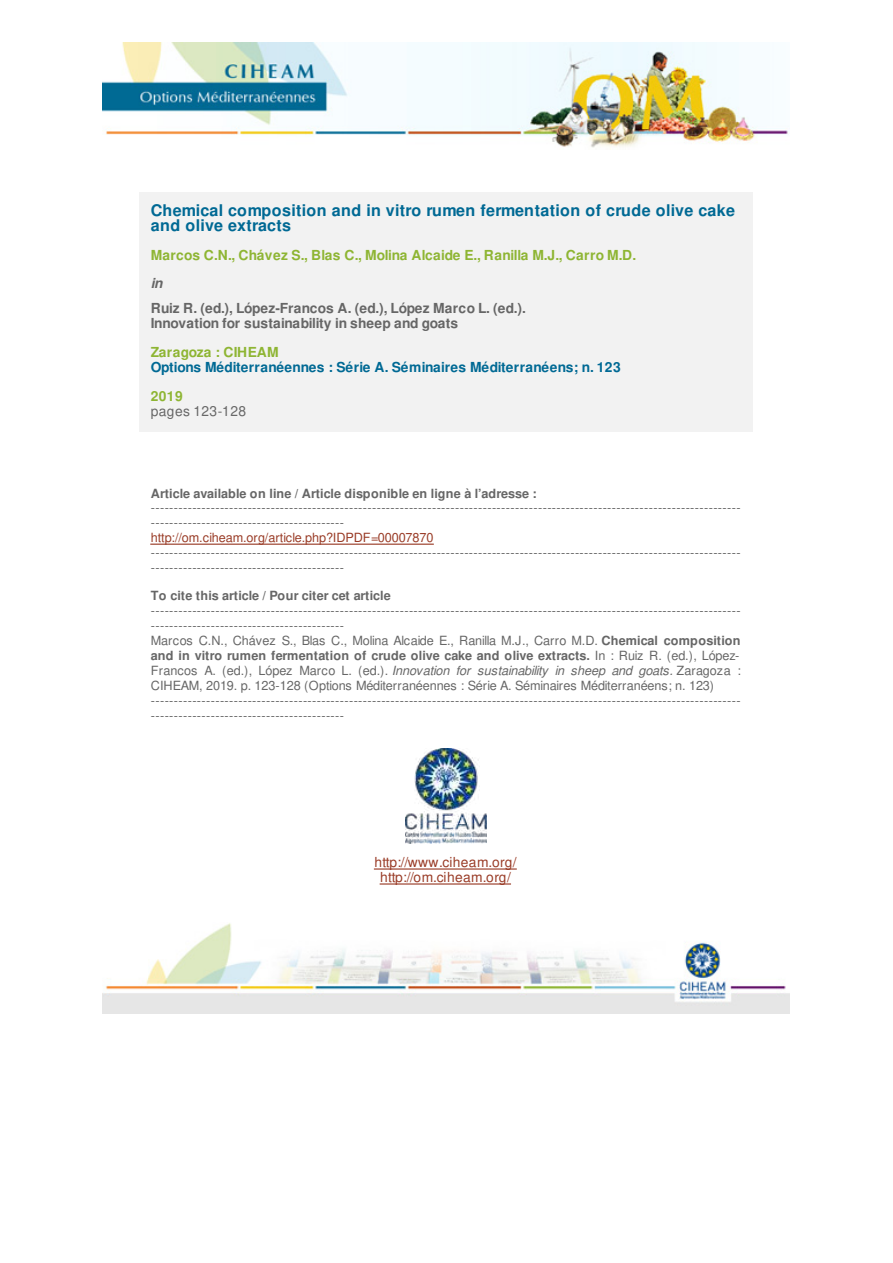
<style>
.page{position:relative;width:893px;height:1263px;background:#fff}
.page>*{position:absolute;margin:0;border:0;box-sizing:border-box;transform-origin:0 0}
.t1{font:700 16.2px/15px "Nimbus Sans";letter-spacing:.015em;color:#006994}
.t2{font:700 13.8px/15px "Nimbus Sans";letter-spacing:-.03em;color:#666}
.t3{font:700 13.8px "Nimbus Sans";letter-spacing:.025em;color:#8eb533}
.t4{font:700 13.8px "Nimbus Sans";color:#006994}
.t5{font:13.8px/15px "Nimbus Sans";letter-spacing:.025em;color:#993b26;text-align:center}
.t6{font:13.8px "Nimbus Sans";letter-spacing:.025em;color:#666}
.t7{font:italic 700 13.8px "Nimbus Sans";color:#666}
.t8{font:12.6px/15px "Nimbus Sans";letter-spacing:-.01em;color:#666}
.t9{font:700 12.6px "Nimbus Sans";letter-spacing:-.005em;color:#666}
.t10{font:12.6px "Nimbus Sans";letter-spacing:-.01em;color:#993b26}
.s1{font-weight:700}
.s2{font-style:italic}
</style>
<div class="page">
<div style="left:139px;top:192px;width:613px;height:240px;background:#f2f2f2"></div>
<img style="left:102px;top:42px;width:686px;height:108px">
<hr style="left:151px;top:544px;width:282px;height:1px;background:#993b26">
<img style="left:405px;top:749px;width:81px;height:94px">
<hr style="left:374px;top:868px;width:142px;height:2px;background:#993b26">
<hr style="left:380px;top:883px;width:130px;height:2px;background:#993b26">
<img style="left:102px;top:923px;width:687px;height:91px">
<p class="t1" style="left:151px;top:205px;width:585px">Chemical composition and in vitro rumen fermentation of crude olive cake and olive extracts</p>
<p class="t3" style="left:151px;top:250px;width:487px">Marcos C.N., Chávez S., Blas C., Molina Alcaide E., Ranilla M.J., Carro M.D.</p>
<p class="t7" style="left:151px;top:275px;width:13px">in</p>
<p class="t2" style="left:151px;top:302px;width:376px">Ruiz R. (ed.), López-Francos A. (ed.), López Marco L. (ed.).<br>Innovation for sustainability in sheep and goats</p>
<p class="t3" style="left:151px;top:347px;width:129px">Zaragoza : CIHEAM</p>
<p class="t4" style="left:151px;top:362px;width:471px">Options Méditerranéennes : Série A. Séminaires Méditerranéens; n. 123</p>
<p class="t3" style="left:151px;top:390px;width:33px">2019</p>
<p class="t6" style="left:151px;top:406px;width:97px">pages 123-128</p>
<p class="t9" style="left:151px;top:488px;width:387px">Article available on line / Article disponible en ligne à l’adresse :</p>
<p class="t8" style="left:151px;top:502px;width:591px">-------------------------------------------------------------------------------------------------------------------------------- ------------------------------------------</p>
<p class="t10" style="left:151px;top:533px;width:284px">http://om.ciheam.org/article.php?IDPDF=00007870</p>
<p class="t8" style="left:151px;top:547px;width:591px">-------------------------------------------------------------------------------------------------------------------------------- ------------------------------------------</p>
<p class="t9" style="left:151px;top:591px;width:241px">To cite this article / Pour citer cet article</p>
<p class="t8" style="left:151px;top:604px;width:591px">-------------------------------------------------------------------------------------------------------------------------------- ------------------------------------------<br>Marcos C.N., Chávez S., Blas C., Molina Alcaide E., Ranilla M.J., Carro M.D. <span class="s1">Chemical composition and in vitro rumen fermentation of crude olive cake and olive extracts.</span> In : Ruiz R. (ed.), López-Francos A. (ed.), López Marco L. (ed.). <span class="s2">Innovation for sustainability in sheep and goats.</span> Zaragoza :<br>CIHEAM, 2019. p. 123-128 (Options Méditerranéennes : Série A. Séminaires Méditerranéens; n. 123) -------------------------------------------------------------------------------------------------------------------------------- ------------------------------------------</p>
<p class="t5" style="left:374px;top:856px;width:144px">http://www.ciheam.org/ http://om.ciheam.org/</p>
</div>
